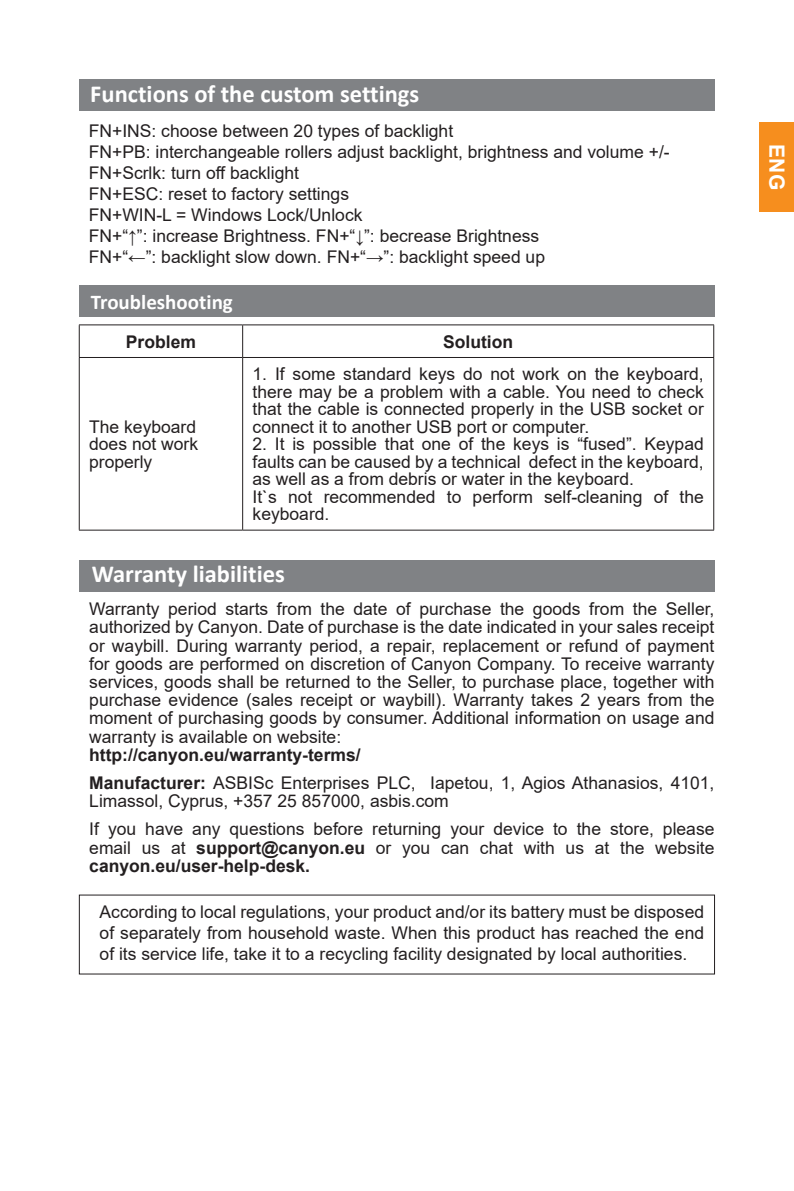
<style>
.page{position:relative;width:794px;height:1191px;background:#fff}
.page>*{position:absolute;margin:0;border:0;box-sizing:border-box;transform-origin:0 0}
.t1{font:700 24.5px "Calibri";color:#fff}
.t2{font:700 21px "Calibri";color:#fff}
.t3{font:700 21px "Arial";color:#fff}
.t4{font:17.5px/18.2px "Arial";color:#231f20;text-align:justify}
.t5{font:700 17.5px "Arial";color:#231f20}
.s1{font-weight:700}
</style>
<div class="page">
<div style="left:759px;top:123px;width:35px;height:89px;background:#f68e1e"></div>
<div style="left:79px;top:560px;width:635px;height:31px;background:#808285"></div>
<div style="left:79px;top:285px;width:635px;height:32px;background:#808285"></div>
<div style="left:79px;top:79px;width:635px;height:32px;background:#808285"></div>
<hr style="left:79px;top:324px;width:164px;height:1px;background:#231f20">
<hr style="left:79px;top:325px;width:1px;height:32px;background:#231f20">
<hr style="left:243px;top:324px;width:471px;height:1px;background:#231f20">
<hr style="left:242px;top:325px;width:1px;height:32px;background:#231f20">
<hr style="left:713px;top:325px;width:1px;height:32px;background:#231f20">
<hr style="left:79px;top:357px;width:164px;height:1px;background:#231f20">
<hr style="left:79px;top:358px;width:1px;height:172px;background:#231f20">
<hr style="left:243px;top:357px;width:471px;height:1px;background:#231f20">
<hr style="left:242px;top:358px;width:1px;height:172px;background:#231f20">
<hr style="left:713px;top:358px;width:1px;height:172px;background:#231f20">
<hr style="left:79px;top:529px;width:164px;height:2px;background:#231f20">
<hr style="left:243px;top:529px;width:471px;height:2px;background:#231f20">
<p class="t1" style="left:90px;top:76px;width:330px">Functions of the custom settings</p>
<p class="t4" style="left:89px;top:121px;width:366px">FN+INS: choose between 20 types of backlight</p>
<p class="t4" style="left:89px;top:142px;width:582px">FN+PB: interchangeable rollers adjust backlight, brightness and volume +/-</p>
<p class="t4" style="left:89px;top:163px;width:212px">FN+Scrlk: turn off backlight</p>
<p class="t4" style="left:89px;top:184px;width:262px">FN+ESC: reset to factory settings</p>
<p class="t4" style="left:89px;top:205px;width:275px">FN+WIN-L = Windows Lock/Unlock</p>
<p class="t4" style="left:89px;top:226px;width:452px">FN+“↑”: increase Brightness. FN+“↓”: becrease Brightness</p>
<p class="t4" style="left:89px;top:247px;width:458px">FN+“←”: backlight slow down. FN+“→”: backlight speed up</p>
<p class="t2" style="left:91px;top:287px;width:144px">Troubleshooting</p>
<p class="t5" style="left:126px;top:329px;width:72px">Problem</p>
<p class="t5" style="left:443px;top:329px;width:72px">Solution</p>
<p class="t4" style="left:89px;top:418px;width:110px">The keyboard does not work properly</p>
<p class="t4" style="left:253px;top:365px;width:453px">1. If some standard keys do not work on the keyboard, there may be a problem with a cable. You need to check that the cable is connected properly in the USB socket or connect it to another USB port or computer.</p>
<p class="t4" style="left:253px;top:435px;width:453px">2. It is possible that one of the keys is “fused”. Keypad faults can be caused by a technical defect in the keyboard, as well as a from debris or water in the keyboard.</p>
<p class="t4" style="left:253px;top:488px;width:453px">It`s not recommended to perform self-cleaning of the keyboard.</p>
<p class="t1" style="left:92px;top:556px;width:194px">Warranty liabilities</p>
<p class="t4" style="left:89px;top:600px;width:627px">Warranty period starts from the date of purchase the goods from the Seller, authorized by Canyon. Date of purchase is the date indicated in your sales receipt or waybill. During warranty period, a repair, replacement or refund of payment for goods are performed on discretion of Canyon Company. To receive warranty services, goods shall be returned to the Seller, to purchase place, together with purchase evidence (sales receipt or waybill). Warranty takes 2 years from the moment of purchasing goods by consumer. Additional information on usage and warranty is available on website:</p>
<p class="t5" style="left:89px;top:742px;width:273px">http://canyon.eu/warranty-terms/</p>
<p class="t4" style="left:89px;top:773px;width:627px"><span class="s1">Manufacturer:</span> ASBISc Enterprises PLC, Iapetou, 1, Agios Athanasios, 4101,<br>Limassol, Cyprus, +357 25 857000, asbis.com</p>
<p class="t4" style="left:89px;top:820px;width:627px">If you have any questions before returning your device to the store, please email us at <span class="s1">support@canyon.eu</span> or you can chat with us at the website <span class="s1">canyon.eu/user-help-desk.</span></p>
<p class="t4" style="left:100px;top:901px;width:606px;line-height:21px">According to local regulations, your product and/or its battery must be disposed of separately from household waste. When this product has reached the end of its service life, take it to a recycling facility designated by local authorities.</p>
<p class="t3" style="left:791px;top:144px;width:48px;rotate:90deg">ENG</p>
</div>
